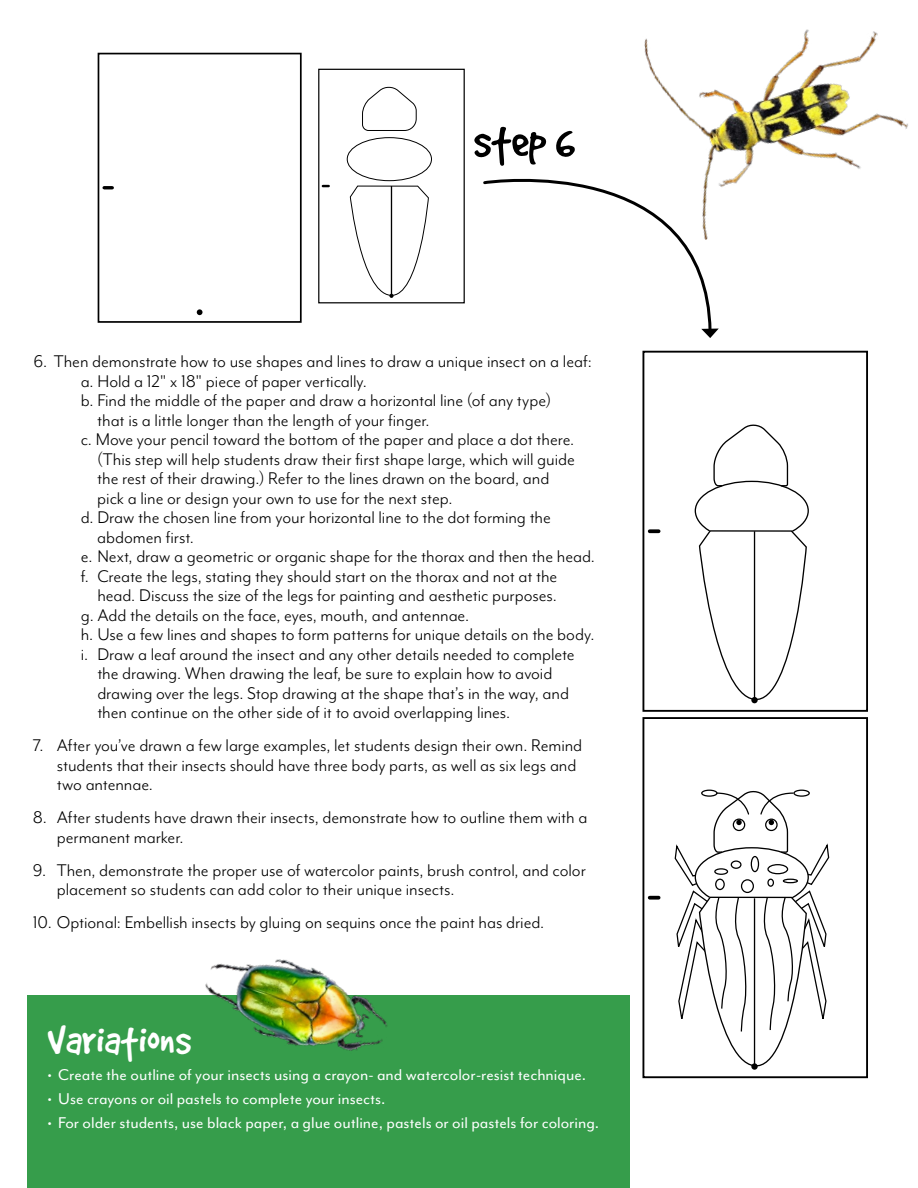
<style>
.page{position:relative;width:918px;height:1188px;background:#fff}
.page>*{position:absolute;margin:0;border:0;box-sizing:border-box;transform-origin:0 0}
.t1{font:51px "Good Dog Plain";color:#000}
.t2{font:45px "Good Dog Plain";color:#fff}
.t3{font:19.5px/19.5px "Mr Eaves Mod OT";letter-spacing:-.005em;color:#000}
.t4{font:18px "Mr Eaves Mod OT";color:#fff}
</style>
<div class="page">
<img style="left:644px;top:29px;width:264px;height:158px">
<div style="left:27px;top:996px;width:603px;height:192px;background:#369d4b"></div>
<div style="left:98px;top:53px;width:204px;height:270px;border:2px solid #000"></div>
<svg style="left:104px;top:186px;width:8px;height:3px"></svg>
<svg style="left:197px;top:309px;width:6px;height:6px"></svg>
<div style="left:318px;top:69px;width:147px;height:234px;border:1px solid #000"></div>
<svg style="left:323px;top:185px;width:6px;height:2px"></svg>
<svg style="left:349px;top:185px;width:80px;height:113px"></svg>
<div style="left:347px;top:137px;width:85px;height:44px;border:1px solid #000;border-radius:50%"></div>
<svg style="left:362px;top:86px;width:55px;height:45px"></svg>
<div style="left:642px;top:351px;width:226px;height:361px;border:2px solid #000"></div>
<div style="left:642px;top:717px;width:226px;height:361px;border:2px solid #000"></div>
<svg style="left:650px;top:529px;width:9px;height:4px"></svg>
<svg style="left:650px;top:896px;width:9px;height:4px"></svg>
<svg style="left:483px;top:153px;width:236px;height:185px"></svg>
<img style="left:176px;top:959px;width:243px;height:92px">
<svg style="left:694px;top:424px;width:115px;height:280px"></svg>
<hr style="left:754px;top:531px;width:1px;height:169px;background:#000">
<hr style="left:391px;top:186px;width:1px;height:110px;background:#000">
<svg style="left:674px;top:789px;width:156px;height:281px"></svg>
<h1 class="t1" style="left:473px;top:124px;width:103px">step 6</h1>
<p class="t3" style="left:34px;top:352px;width:560px">6. Then demonstrate how to use shapes and lines to draw a unique insect on a leaf:</p>
<p class="t3" style="left:81px;top:371px;width:288px">a. Hold a 12" x 18" piece of paper vertically.</p>
<p class="t3" style="left:81px;top:391px;width:472px">b. Find the middle of the paper and draw a horizontal line (of any type)</p>
<p class="t3" style="left:97px;top:410px;width:334px">that is a little longer than the length of your finger.</p>
<p class="t3" style="left:81px;top:430px;width:495px">c. Move your pencil toward the bottom of the paper and place a dot there.</p>
<p class="t3" style="left:97px;top:449px;width:479px">(This step will help students draw their first shape large, which will guide</p>
<p class="t3" style="left:97px;top:469px;width:454px">the rest of their drawing.) Refer to the lines drawn on the board, and</p>
<p class="t3" style="left:97px;top:488px;width:357px">pick a line or design your own to use for the next step.</p>
<p class="t3" style="left:81px;top:508px;width:472px">d. Draw the chosen line from your horizontal line to the dot forming the</p>
<p class="t3" style="left:97px;top:527px;width:98px">abdomen first.</p>
<p class="t3" style="left:81px;top:547px;width:516px">e. Next, draw a geometric or organic shape for the thorax and then the head.</p>
<p class="t3" style="left:81px;top:566px;width:478px">f. Create the legs, stating they should start on the thorax and not at the</p>
<p class="t3" style="left:97px;top:586px;width:461px">head. Discuss the size of the legs for painting and aesthetic purposes.</p>
<p class="t3" style="left:81px;top:605px;width:390px">g. Add the details on the face, eyes, mouth, and antennae.</p>
<p class="t3" style="left:81px;top:625px;width:515px">h. Use a few lines and shapes to form patterns for unique details on the body.</p>
<p class="t3" style="left:81px;top:644px;width:495px">i. Draw a leaf around the insect and any other details needed to complete</p>
<p class="t3" style="left:97px;top:664px;width:457px">the drawing. When drawing the leaf, be sure to explain how to avoid</p>
<p class="t3" style="left:97px;top:683px;width:473px">drawing over the legs. Stop drawing at the shape that’s in the way, and</p>
<p class="t3" style="left:97px;top:703px;width:415px">then continue on the other side of it to avoid overlapping lines.</p>
<p class="t3" style="left:57px;top:736px;width:527px;text-indent:-24px">7. After you’ve drawn a few large examples, let students design their own. Remind students that their insects should have three body parts, as well as six legs and two antennae.</p>
<p class="t3" style="left:57px;top:808px;width:532px;text-indent:-24px">8. After students have drawn their insects, demonstrate how to outline them with a permanent marker.</p>
<p class="t3" style="left:57px;top:860px;width:531px;text-indent:-24px">9. Then, demonstrate the proper use of watercolor paints, brush control, and color placement so students can add color to their unique insects.</p>
<p class="t3" style="left:33px;top:913px;width:513px">10. Optional: Embellish insects by gluing on sequins once the paint has dried.</p>
<h2 class="t2" style="left:48px;top:1025px;width:145px">Variations</h2>
<p class="t4" style="left:48px;top:1065px;width:540px">• Create the outline of your insects using a crayon- and watercolor-resist technique.</p>
<p class="t4" style="left:48px;top:1089px;width:340px">• Use crayons or oil pastels to complete your insects.</p>
<p class="t4" style="left:48px;top:1113px;width:553px">• For older students, use black paper, a glue outline, pastels or oil pastels for coloring.</p>
</div>
